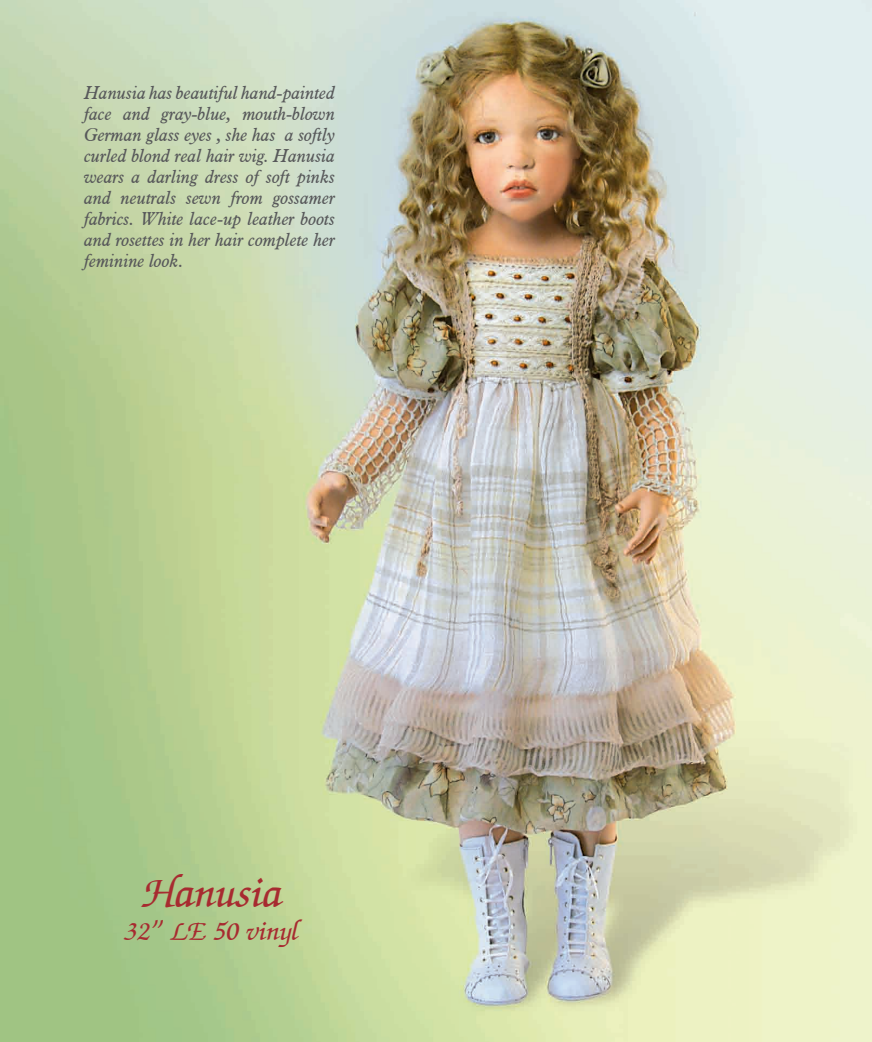
<style>
.page{position:relative;width:872px;height:1042px;background:#fff}
.page>*{position:absolute;margin:0;border:0;box-sizing:border-box;transform-origin:0 0}
.t1{font:48px "Zapf Chancery Pl";letter-spacing:-.01em;color:#a72b30}
.t2{font:30px "Zapf Chancery Pl";color:#a72b30}
.t3{font:18px/21px "Aldine 721 AT Italic";color:#57585a;text-align:justify}
</style>
<div class="page">
<img style="left:1px;top:0;width:871px;height:1041px">
<p class="t3" style="left:84px;top:82px;width:252px">Hanusia has beautiful hand-painted face and gray-blue, mouth-blown German glass eyes , she has a softly curled blond real hair wig. Hanusia wears a darling dress of soft pinks and neutrals sewn from gossamer fabrics. White lace-up leather boots and rosettes in her hair complete her feminine look.</p>
<h1 class="t1" style="left:140px;top:867px;width:141px">Hanusia</h1>
<h2 class="t2" style="left:123px;top:915px;width:28px">32</h2>
<h2 class="t2" style="left:152px;top:900px;width:13px">,,</h2>
<h2 class="t2" style="left:169px;top:915px;width:129px">LE 50 vinyl</h2>
</div>
